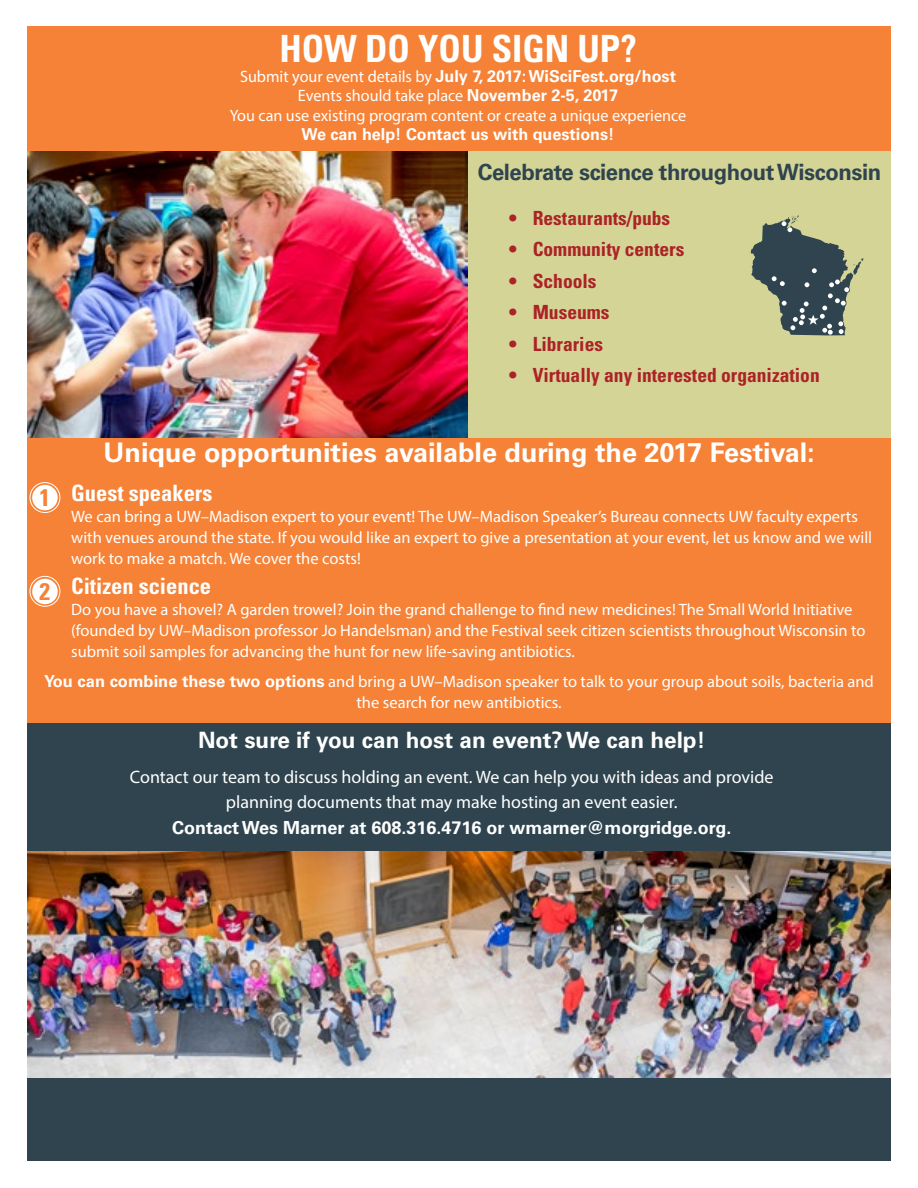
<style>
.page{position:relative;width:918px;height:1188px;background:#fff}
.page>*{position:absolute;margin:0;border:0;box-sizing:border-box;transform-origin:0 0}
.t1{font:700 condensed 37.5px "Univers LT Std";color:#fff}
.t2{font:700 27px "Univers LT Std";color:#fff}
.t3{font:700 condensed 24px "Univers LT Std";color:#f58236}
.t4{font:700 22.5px "Univers LT Std";color:#fff}
.t5{font:700 22.5px "Univers LT Std";letter-spacing:-.02em;color:#2f444e}
.t6{font:700 condensed 22.5px "Univers LT Std";color:#fff}
.t7{font:700 condensed 19.5px "Univers LT Std";color:#ac2226}
.t8{font:18px/25.5px "Myriad Pro";color:#fff;text-align:center}
.t9{font:700 18px "Univers LT Std";color:#fff}
.t10{font:16.5px/21px "Myriad Pro";color:#fff;text-align:center}
.t11{font:700 16.5px "Univers LT Std";color:#fff}
.s1{font-family:"Myriad Pro";font-weight:400}
.s2{font-family:"Univers LT Std";font-weight:700}
</style>
<div class="page">
<div style="left:27px;top:26px;width:864px;height:134px;background:#f58236"></div>
<div style="left:27px;top:437px;width:864px;height:287px;background:#f58236"></div>
<div style="left:27px;top:724px;width:864px;height:437px;background:#2f444e"></div>
<div style="left:459px;top:151px;width:432px;height:286px;background:#d3d496"></div>
<svg style="left:751px;top:215px;width:113px;height:120px"></svg>
<img style="left:27px;top:151px;width:441px;height:286px">
<img style="left:27px;top:851px;width:864px;height:227px">
<div style="left:32px;top:485px;width:26px;height:25px;background:#fff;border-radius:50%"></div>
<div style="left:32px;top:579px;width:26px;height:25px;background:#fff;border-radius:50%"></div>
<div style="left:30px;top:482px;width:30px;height:31px;border:1px solid #fff;border-radius:50%"></div>
<div style="left:30px;top:576px;width:30px;height:30px;border:1px solid #fff;border-radius:50%"></div>
<h1 class="t1" style="left:279px;top:26px;width:359px">HOW DO YOU SIGN UP?</h1>
<p class="t11" style="left:240px;top:66px;width:437px"><span class="s1">Submit your event details by</span> July 7, 2017: WiSciFest.org/host</p>
<p class="t10" style="left:230px;top:86px;width:458px;line-height:19.5px">Events should take place <span class="s2">November 2-5, 2017<br></span>You can use existing program content or create a unique experience</p>
<p class="t11" style="left:302px;top:125px;width:314px">We can help! Contact us with questions!</p>
<h3 class="t5" style="left:478px;top:159px;width:405px">Celebrate science throughout Wisconsin</h3>
<p class="t7" style="left:509px;top:206px;width:163px">• Restaurants/pubs</p>
<p class="t7" style="left:509px;top:238px;width:177px">• Community centers</p>
<p class="t7" style="left:509px;top:269px;width:89px">• Schools</p>
<p class="t7" style="left:509px;top:301px;width:102px">• Museums</p>
<p class="t7" style="left:509px;top:332px;width:96px">• Libraries</p>
<p class="t7" style="left:509px;top:364px;width:313px">• Virtually any interested organization</p>
<h2 class="t2" style="left:104px;top:437px;width:713px">Unique opportunities available during the 2017 Festival:</h2>
<h3 class="t6" style="left:71px;top:480px;width:143px">Guest speakers</h3>
<p class="t10" style="left:71px;top:506px;width:802px;text-align:left">We can bring a UW–Madison expert to your event! The UW–Madison Speaker’s Bureau connects UW faculty experts with venues around the state. If you would like an expert to give a presentation at your event, let us know and we will work to make a match. We cover the costs!</p>
<h3 class="t6" style="left:71px;top:573px;width:142px">Citizen science</h3>
<p class="t10" style="left:71px;top:599px;width:796px;text-align:left">Do you have a shovel? A garden trowel? Join the grand challenge to find new medicines! The Small World Initiative (founded by UW–Madison professor Jo Handelsman) and the Festival seek citizen scientists throughout Wisconsin to submit soil samples for advancing the hunt for new life-saving antibiotics.</p>
<p class="t10" style="left:44px;top:671px;width:831px"><span class="s2">You can combine these two options</span> and bring a UW–Madison speaker to talk to your group about soils, bacteria and the search for new antibiotics.</p>
<h3 class="t4" style="left:198px;top:727px;width:509px">Not sure if you can host an event? We can help!</h3>
<p class="t8" style="left:130px;top:764px;width:645px">Contact our team to discuss holding an event. We can help you with ideas and provide planning documents that may make hosting an event easier.</p>
<p class="t9" style="left:172px;top:817px;width:561px">Contact Wes Marner at 608.316.4716 or wmarner@morgridge.org.</p>
<h3 class="t3" style="left:40px;top:483px;width:12px">1</h3>
<h3 class="t3" style="left:40px;top:577px;width:12px">2</h3>
</div>
